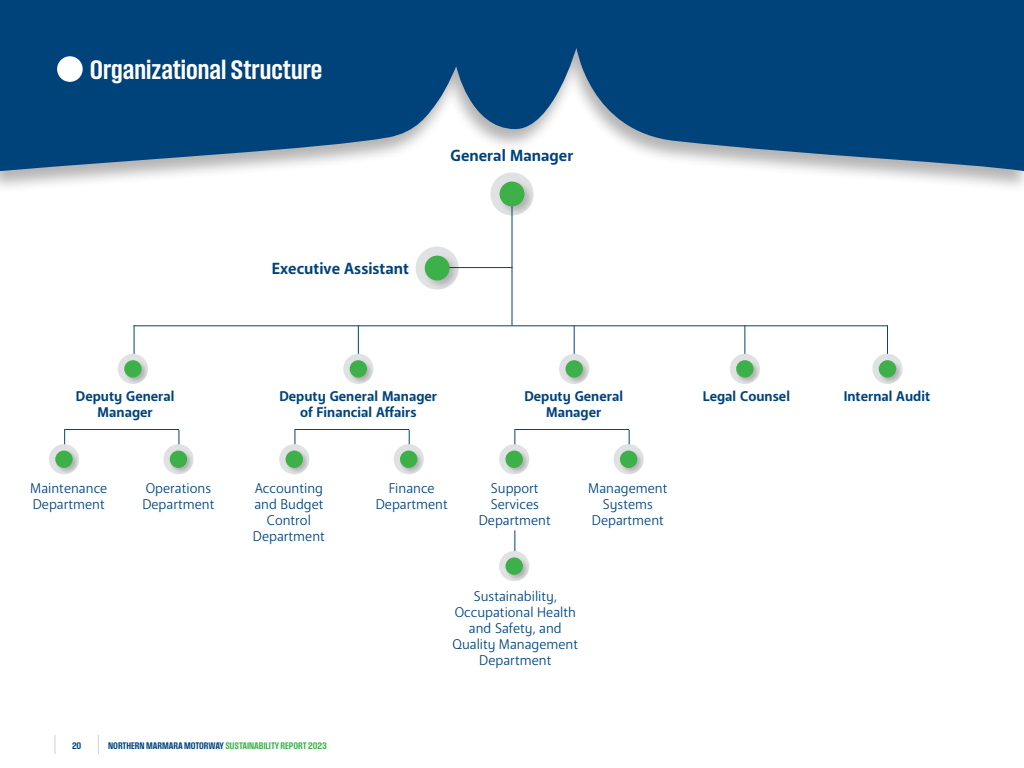
<style>
.page{position:relative;width:1024px;height:768px;background:#fff}
.page>*{position:absolute;margin:0;border:0;box-sizing:border-box;transform-origin:0 0}
.t1{font:28px "Field Gothic No.44 Demi Cond";color:#fff}
.t2{font:700 16px "Anago";color:#00427a}
.t3{font:14px/16px "Anago";color:#00427a;text-align:center}
.t4{font:700 14px/16px "Anago";color:#00427a;text-align:center}
.t5{font:10px "Field Gothic No.44 Demi Cond";letter-spacing:-.005em;color:#3db04a}
.t6{font:10px "Field Gothic No.44 Demi Cond";color:#00427a}
.s1{color:#00427a}
</style>
<div class="page">
<svg style="left:98px;top:735px;width:1px;height:19px"></svg>
<svg style="left:54px;top:735px;width:1px;height:19px"></svg>
<div style="left:0;top:0;width:1024px;height:194px;background:#000;opacity:.3"></div>
<svg style="left:0;top:0;width:1024px;height:171px;background:#245c8b"></svg>
<div style="left:57px;top:56px;width:26px;height:26px;background:#fff;border-radius:50%"></div>
<hr style="left:134px;top:325px;width:753px;height:1px;background:#00427a">
<div style="left:490px;top:172px;width:44px;height:44px;background:#e0e1e2;border-radius:50%"></div>
<div style="left:416px;top:247px;width:43px;height:43px;background:#e0e1e2;border-radius:50%"></div>
<hr style="left:64px;top:429px;width:115px;height:1px;background:#00427a">
<hr style="left:514px;top:429px;width:115px;height:1px;background:#00427a">
<hr style="left:294px;top:429px;width:115px;height:1px;background:#00427a">
<hr style="left:444px;top:267px;width:68px;height:1px;background:#00427a">
<hr style="left:512px;top:194px;width:1px;height:131px;background:#00427a">
<svg style="left:64px;top:430px;width:1px;height:14px"></svg>
<svg style="left:514px;top:430px;width:1px;height:14px"></svg>
<hr style="left:514px;top:530px;width:1px;height:39px;background:#00427a">
<hr style="left:134px;top:325px;width:1px;height:44px;background:#00427a">
<hr style="left:574px;top:325px;width:1px;height:44px;background:#00427a">
<hr style="left:744px;top:325px;width:1px;height:44px;background:#00427a">
<hr style="left:887px;top:325px;width:1px;height:44px;background:#00427a">
<hr style="left:358px;top:325px;width:1px;height:44px;background:#00427a">
<svg style="left:294px;top:430px;width:1px;height:14px"></svg>
<svg style="left:178px;top:430px;width:1px;height:14px"></svg>
<svg style="left:629px;top:430px;width:1px;height:14px"></svg>
<svg style="left:409px;top:430px;width:1px;height:14px"></svg>
<div style="left:498px;top:180px;width:36px;height:36px;background:#000;opacity:.21"></div>
<div style="left:500px;top:182px;width:24px;height:24px;background:#3db04a;border-radius:50%"></div>
<div style="left:423px;top:254px;width:37px;height:37px;background:#000;opacity:.21"></div>
<div style="left:425px;top:256px;width:25px;height:25px;background:#3db04a;border-radius:50%"></div>
<div style="left:49px;top:444px;width:30px;height:30px;background:#e0e1e2;border-radius:50%"></div>
<div style="left:54px;top:449px;width:26px;height:26px;background:#000;opacity:.21"></div>
<div style="left:55px;top:451px;width:18px;height:17px;background:#3db04a;border-radius:50%"></div>
<div style="left:499px;top:444px;width:30px;height:30px;background:#e0e1e2;border-radius:50%"></div>
<div style="left:504px;top:449px;width:26px;height:26px;background:#000;opacity:.21"></div>
<div style="left:505px;top:451px;width:18px;height:17px;background:#3db04a;border-radius:50%"></div>
<div style="left:499px;top:551px;width:30px;height:30px;background:#e0e1e2;border-radius:50%"></div>
<div style="left:504px;top:556px;width:26px;height:26px;background:#000;opacity:.21"></div>
<div style="left:505px;top:557px;width:18px;height:18px;background:#3db04a;border-radius:50%"></div>
<div style="left:279px;top:444px;width:30px;height:30px;background:#e0e1e2;border-radius:50%"></div>
<div style="left:284px;top:449px;width:26px;height:26px;background:#000;opacity:.21"></div>
<div style="left:286px;top:451px;width:17px;height:17px;background:#3db04a;border-radius:50%"></div>
<div style="left:163px;top:444px;width:31px;height:30px;background:#e0e1e2;border-radius:50%"></div>
<div style="left:169px;top:449px;width:25px;height:26px;background:#000;opacity:.21"></div>
<div style="left:170px;top:451px;width:17px;height:17px;background:#3db04a;border-radius:50%"></div>
<div style="left:614px;top:444px;width:30px;height:30px;background:#e0e1e2;border-radius:50%"></div>
<div style="left:619px;top:449px;width:25px;height:26px;background:#000;opacity:.21"></div>
<div style="left:620px;top:451px;width:17px;height:17px;background:#3db04a;border-radius:50%"></div>
<div style="left:394px;top:444px;width:30px;height:30px;background:#e0e1e2;border-radius:50%"></div>
<div style="left:399px;top:449px;width:25px;height:26px;background:#000;opacity:.21"></div>
<div style="left:400px;top:451px;width:17px;height:17px;background:#3db04a;border-radius:50%"></div>
<div style="left:118px;top:354px;width:30px;height:30px;background:#e0e1e2;border-radius:50%"></div>
<div style="left:123px;top:359px;width:26px;height:26px;background:#000;opacity:.21"></div>
<div style="left:124px;top:360px;width:18px;height:18px;background:#3db04a;border-radius:50%"></div>
<div style="left:559px;top:354px;width:30px;height:30px;background:#e0e1e2;border-radius:50%"></div>
<div style="left:564px;top:359px;width:26px;height:26px;background:#000;opacity:.21"></div>
<div style="left:565px;top:360px;width:18px;height:18px;background:#3db04a;border-radius:50%"></div>
<div style="left:730px;top:354px;width:30px;height:30px;background:#e0e1e2;border-radius:50%"></div>
<div style="left:735px;top:359px;width:26px;height:26px;background:#000;opacity:.21"></div>
<div style="left:736px;top:360px;width:18px;height:18px;background:#3db04a;border-radius:50%"></div>
<div style="left:872px;top:354px;width:31px;height:30px;background:#e0e1e2;border-radius:50%"></div>
<div style="left:878px;top:359px;width:25px;height:26px;background:#000;opacity:.21"></div>
<div style="left:879px;top:360px;width:17px;height:18px;background:#3db04a;border-radius:50%"></div>
<div style="left:343px;top:354px;width:30px;height:30px;background:#e0e1e2;border-radius:50%"></div>
<div style="left:349px;top:359px;width:25px;height:26px;background:#000;opacity:.21"></div>
<div style="left:350px;top:360px;width:17px;height:18px;background:#3db04a;border-radius:50%"></div>
<h1 class="t1" style="left:90px;top:55px;width:234px">Organizational Structure</h1>
<p class="t2" style="left:272px;top:258px;width:139px">Executive Assistant</p>
<p class="t2" style="left:451px;top:146px;width:124px">General Manager</p>
<p class="t4" style="left:76px;top:389px;width:100px">Deputy General<br>Manager</p>
<p class="t4" style="left:524px;top:389px;width:100px">Deputy General<br>Manager</p>
<p class="t4" style="left:279px;top:389px;width:159px">Deputy General Manager</p>
<p class="t4" style="left:703px;top:389px;width:89px">Legal Counsel</p>
<p class="t4" style="left:844px;top:389px;width:88px">Internal Audit</p>
<p class="t4" style="left:300px;top:405px;width:118px">of Financial Affairs</p>
<p class="t3" style="left:30px;top:481px;width:79px;text-align:left">Maintenance<br>Department</p>
<p class="t3" style="left:253px;top:481px;width:74px">Accounting and Budget<br>Control<br>Department</p>
<p class="t3" style="left:479px;top:481px;width:74px">Support<br>Services<br>Department</p>
<p class="t3" style="left:142px;top:481px;width:74px;text-align:left">Operations<br>Department</p>
<p class="t3" style="left:376px;top:481px;width:74px">Finance<br>Department</p>
<p class="t3" style="left:588px;top:481px;width:81px">Management<br>Systems<br>Department</p>
<p class="t3" style="left:452px;top:588px;width:127px">Sustainability,<br>Occupational Health and Safety, and<br>Quality Management<br>Department</p>
<p class="t6" style="left:72px;top:740px;width:11px">20</p>
<p class="t5" style="left:108px;top:740px;width:220px"><span class="s1">NORTHERN MARMARA MOTORWAY</span> SUSTAINABILITY REPORT 2023</p>
</div>
